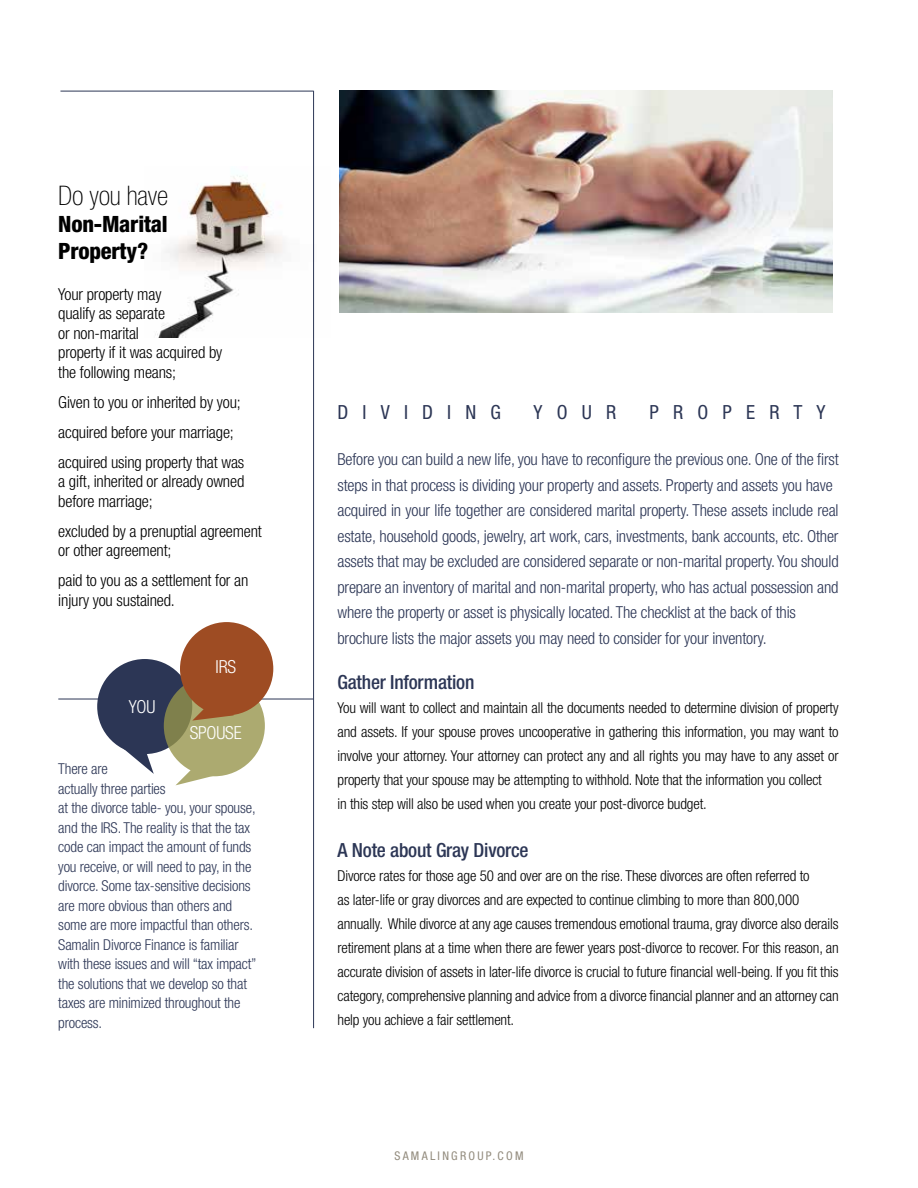
<style>
.page{position:relative;width:918px;height:1188px;background:#fff}
.page>*{position:absolute;margin:0;border:0;box-sizing:border-box;transform-origin:0 0}
.t1{font:100 condensed 27px "Helvetica Neue";letter-spacing:-.01em;color:#000}
.t2{font:800 condensed 22.5px/27px "Helvetica Neue";letter-spacing:-.01em;color:#000}
.t3{font:500 condensed 19.5px "Helvetica Neue";letter-spacing:-.01em;color:#2c3655}
.t4{font:condensed 19.5px "Helvetica Neue";letter-spacing:.73em;color:#2c3655}
.t5{font:300 condensed 18px "Helvetica Neue";letter-spacing:-.01em;color:#fff}
.t6{font:300 condensed 16.5px/25.5px "Helvetica Neue";letter-spacing:-.01em;color:#2c3655}
.t7{font:300 condensed 16.5px/19.5px "Helvetica Neue";letter-spacing:-.01em;color:#000}
.t8{font:300 condensed 15px/24px "Helvetica Neue";letter-spacing:-.01em;color:#000}
.t9{font:300 condensed 15px/19.5px "Helvetica Neue";letter-spacing:-.01em;color:#2c3655}
.t10{font:condensed 12px "Helvetica Neue";letter-spacing:.19em;color:#928b7d}
</style>
<div class="page">
<img style="left:339px;top:91px;width:493px;height:221px">
<img style="left:155px;top:166px;width:160px;height:172px">
<hr style="left:60px;top:91px;width:253px;height:1px;background:#2c3655">
<hr style="left:313px;top:91px;width:1px;height:937px;background:#2c3655">
<hr style="left:58px;top:699px;width:255px;height:1px;background:#2c3655">
<div style="left:97px;top:659px;width:95px;height:95px;background:#2c3655;border-radius:50%"></div>
<svg style="left:119px;top:746px;width:35px;height:28px"></svg>
<svg style="left:164px;top:675px;width:101px;height:101px;background:#a1a067"></svg>
<svg style="left:176px;top:759px;width:46px;height:26px"></svg>
<div style="left:180px;top:622px;width:93px;height:93px;background:#9e4c23;border-radius:50%"></div>
<svg style="left:192px;top:700px;width:42px;height:21px"></svg>
<h1 class="t1" style="left:58px;top:181px;width:111px">Do you have</h1>
<h2 class="t2" style="left:58px;top:210px;width:111px">Non-Marital<br>Property?</h2>
<p class="t7" style="left:58px;top:284px;width:166px">Your property may<br>qualify as separate<br>or non-marital<br>property if it was acquired by the following means;</p>
<p class="t7" style="left:58px;top:387px;width:188px;line-height:30px">Given to you or inherited by you; acquired before your marriage; acquired using property that was</p>
<p class="t7" style="left:58px;top:472px;width:188px">a gift, inherited or already owned before marriage;</p>
<p class="t7" style="left:58px;top:521px;width:205px">excluded by a prenuptial agreement or other agreement;</p>
<p class="t7" style="left:58px;top:571px;width:192px">paid to you as a settlement for an injury you sustained.</p>
<p class="t5" style="left:129px;top:696px;width:28px">YOU</p>
<p class="t5" style="left:216px;top:657px;width:22px">IRS</p>
<p class="t5" style="left:190px;top:722px;width:54px">SPOUSE</p>
<p class="t9" style="left:58px;top:759px;width:200px">There are<br>actually three parties<br>at the divorce table- you, your spouse, and the IRS. The reality is that the tax code can impact the amount of funds you receive, or will need to pay, in the divorce. Some tax-sensitive decisions are more obvious than others and some are more impactful than others.<br>Samalin Divorce Finance is familiar with these issues and will “tax impact” the solutions that we develop so that taxes are minimized throughout the process.</p>
<h3 class="t4" style="left:338px;top:401px;width:165px">DIVIDING</h3>
<h3 class="t4" style="left:534px;top:401px;width:84px">YOUR</h3>
<h3 class="t4" style="left:649px;top:401px;width:178px">PROPERTY</h3>
<p class="t6" style="left:338px;top:447px;width:503px">Before you can build a new life, you have to reconfigure the previous one. One of the first steps in that process is dividing your property and assets. Property and assets you have acquired in your life together are considered marital property. These assets include real estate, household goods, jewelry, art work, cars, investments, bank accounts, etc. Other assets that may be excluded are considered separate or non-marital property. You should prepare an inventory of marital and non-marital property, who has actual possession and where the property or asset is physically located. The checklist at the back of this brochure lists the major assets you may need to consider for your inventory.</p>
<h3 class="t3" style="left:338px;top:670px;width:138px">Gather Information</h3>
<p class="t8" style="left:338px;top:695px;width:503px">You will want to collect and maintain all the documents needed to determine division of property and assets. If your spouse proves uncooperative in gathering this information, you may want to involve your attorney. Your attorney can protect any and all rights you may have to any asset or property that your spouse may be attempting to withhold. Note that the information you collect<br>in this step will also be used when you create your post-divorce budget.</p>
<h3 class="t3" style="left:338px;top:838px;width:193px">A Note about Gray Divorce</h3>
<p class="t8" style="left:338px;top:863px;width:503px">Divorce rates for those age 50 and over are on the rise. These divorces are often referred to<br>as later-life or gray divorces and are expected to continue climbing to more than 800,000 annually. While divorce at any age causes tremendous emotional trauma, gray divorce also derails retirement plans at a time when there are fewer years post-divorce to recover. For this reason, an accurate division of assets in later-life divorce is crucial to future financial well-being. If you fit this category, comprehensive planning and advice from a divorce financial planner and an attorney can help you achieve a fair settlement.</p>
<p class="t10" style="left:394px;top:1148px;width:131px">SAMALINGROUP.COM</p>
</div>
